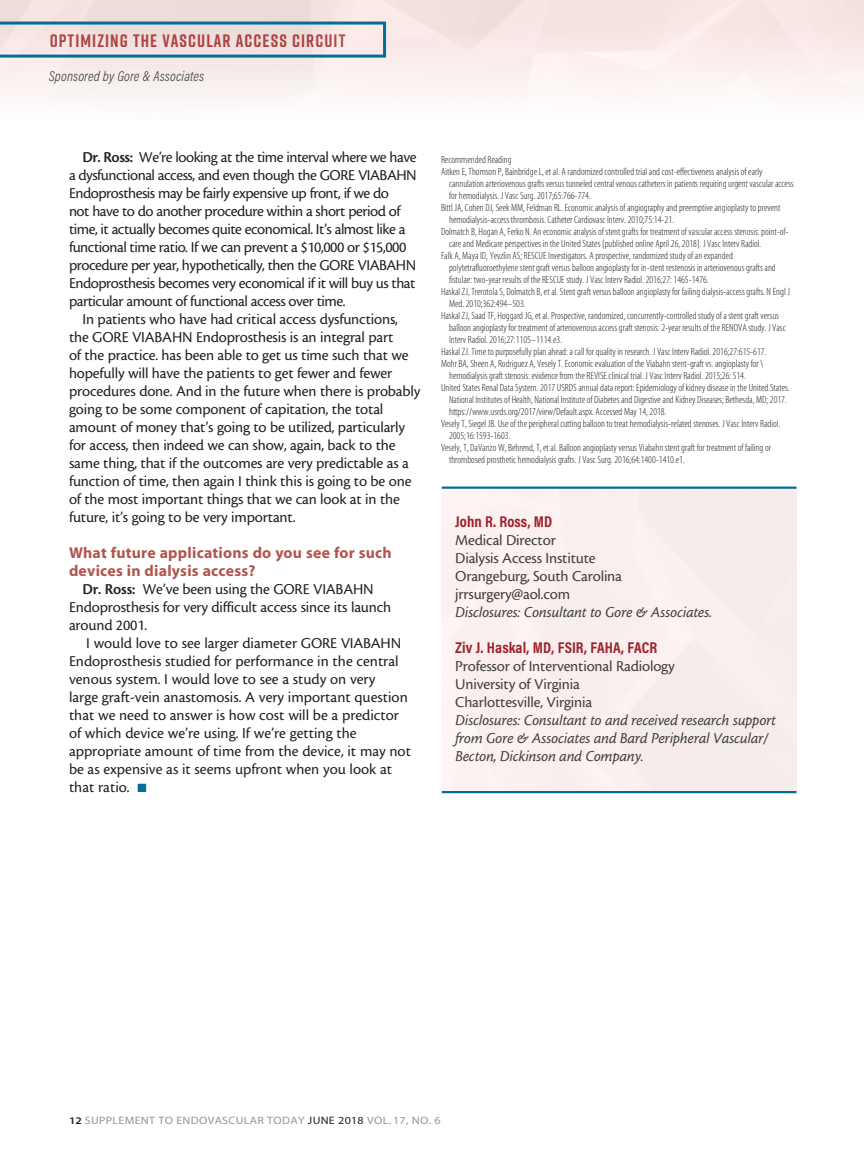
<style>
.page{position:relative;width:864px;height:1161px;background:#fff}
.page>*{position:absolute;margin:0;border:0;box-sizing:border-box;transform-origin:0 0}
.t1{font:700 18px "Rift";letter-spacing:.06em;color:#a63939}
.body{font:15.75px/18px "Cronos MM 408 10";letter-spacing:-.01em;color:#231f20}
.body-2{font:15.75px/18px "Cronos MM 408 10";letter-spacing:-.03em;color:#231f20}
.bio_info{font:15.75px/18px "Cronos MM It 408 10";letter-spacing:-.01em;color:#3e3e3f}
.bio_info-2{font:15.75px "Cronos MM 408 10";letter-spacing:-.01em;color:#3e3e3f}
.subhead_question{font:15.75px/18px "Myriad MM 700 600";letter-spacing:.015em;color:#b2554e}
.bio_name{font:700 15.75px "Acumin Pro Cond";letter-spacing:.005em;color:#9d222c}
.t2{font:italic 300 14.25px "Acumin Pro Cond";letter-spacing:.01em;color:#3e3e3f}
.t3{font:10.8px "Myriad MM 400 600";letter-spacing:.025em;color:#939598;scale:1.11 1}
.footnote{font:10.5px/12px "Myriad MM 215 300";color:#231f20}
.s1{font-family:"Cronos MM 574 10"}
.s2{color:#006d9b}
.s3{font-family:"Myriad MM 565 600";font-size:10.2px;color:#231f20}
.s4{color:#231f20}
</style>
<div class="page">
<svg style="left:0;top:22px;width:386px;height:36px;background:#cbcfd5"></svg>
<hr style="left:442px;top:487px;width:354px;height:2px;background:#006d9b">
<hr style="left:442px;top:791px;width:354px;height:2px;background:#006d9b">
<h1 class="t1" style="left:50px;top:27px;width:297px">OPTIMIZING THE VASCULAR ACCESS CIRCUIT</h1>
<h3 class="t2" style="left:49px;top:66px;width:157px">Sponsored by Gore &amp; Associates</h3>
<p class="body-2" style="left:69px;top:148px;width:349px;text-indent:14px"><span class="s1">Dr. Ross:</span> We’re looking at the time interval where we have a dysfunctional access, and even though the GORE VIABAHN Endoprosthesis may be fairly expensive up front, if we do<br>not have to do another procedure within a short period of time, it actually becomes quite economical. It’s almost like a functional time ratio. If we can prevent a $10,000 or $15,000 procedure per year, hypothetically, then the GORE VIABAHN Endoprosthesis becomes very economical if it will buy us that particular amount of functional access over time.</p>
<p class="body" style="left:69px;top:310px;width:353px;text-indent:14px">In patients who have had critical access dysfunctions, the GORE VIABAHN Endoprosthesis is an integral part<br>of the practice. has been able to get us time such that we hopefully will have the patients to get fewer and fewer procedures done. And in the future when there is probably going to be some component of capitation, the total amount of money that’s going to be utilized, particularly for access, then indeed we can show, again, back to the same thing, that if the outcomes are very predictable as a function of time, then again I think this is going to be one of the most important things that we can look at in the future, it’s going to be very important.</p>
<p class="subhead_question" style="left:69px;top:545px;width:324px">What future applications do you see for such devices in dialysis access?</p>
<p class="body" style="left:69px;top:580px;width:324px;text-indent:14px"><span class="s1">Dr. Ross:</span> We’ve been using the GORE VIABAHN<br>Endoprosthesis for very difficult access since its launch around 2001.</p>
<p class="body" style="left:69px;top:634px;width:344px;text-indent:17px">I would love to see larger diameter GORE VIABAHN Endoprosthesis studied for performance in the central venous system. I would love to see a study on very<br>large graft-vein anastomosis. A very important question that we need to answer is how cost will be a predictor of which device we’re using. If we’re getting the appropriate amount of time from the device, it may not be as expensive as it seems upfront when you look at that ratio. <span class="s2">■</span></p>
<p class="footnote" style="left:441px;top:154px;width:72px">Recommended Reading</p>
<p class="footnote" style="left:441px;top:166px;width:323px">Aitken E, Thomson P, Bainbridge L, et al. A randomized controlled trial and cost-effectiveness analysis of early</p>
<p class="footnote" style="left:449px;top:178px;width:346px">cannulation arteriovenous grafts versus tunneled central venous catheters in patients requiring urgent vascular access for hemodialysis. J Vasc Surg. 2017;65:766-774.</p>
<p class="footnote" style="left:441px;top:202px;width:341px">Bittl JA, Cohen DJ, Seek MM, Feldman RL. Economic analysis of angiography and preemptive angioplasty to prevent</p>
<p class="footnote" style="left:449px;top:214px;width:226px">hemodialysis-access thrombosis. Catheter Cardiovasc Interv. 2010;75:14-21.</p>
<p class="footnote" style="left:441px;top:226px;width:349px">Dolmatch B, Hogan A, Ferko N. An economic analysis of stent grafts for treatment of vascular access stenosis: point-of-</p>
<p class="footnote" style="left:449px;top:238px;width:314px">care and Medicare perspectives in the United States [published online April 26, 2018]. J Vasc Interv Radiol.</p>
<p class="footnote" style="left:441px;top:250px;width:293px">Falk A, Maya ID, Yevzlin AS; RESCUE Investigators. A prospective, randomized study of an expanded</p>
<p class="footnote" style="left:449px;top:262px;width:328px">polytetrafluoroethylene stent graft versus balloon angioplasty for in-stent restenosis in arteriovenous grafts and fistulae: two-year results of the RESCUE study. J Vasc Interv Radiol. 2016;27: 1465-1476.</p>
<p class="footnote" style="left:441px;top:286px;width:350px">Haskal ZJ, Trerotola S, Dolmatch B, et al. Stent graft versus balloon angioplasty for failing dialysis-access grafts. N Engl J</p>
<p class="footnote" style="left:449px;top:298px;width:78px">Med. 2010;362:494–503.</p>
<p class="footnote" style="left:441px;top:310px;width:340px">Haskal ZJ, Saad TF, Hoggard JG, et al. Prospective, randomized, concurrently-controlled study of a stent graft versus</p>
<p class="footnote" style="left:449px;top:322px;width:338px">balloon angioplasty for treatment of arteriovenous access graft stenosis: 2-year results of the RENOVA study. J Vasc<br>Interv Radiol. 2016;27:1105–1114.e3.</p>
<p class="footnote" style="left:441px;top:346px;width:327px">Haskal ZJ. Time to purposefully plan ahead: a call for quality in research. J Vasc Interv Radiol. 2016;27:615-617.</p>
<p class="footnote" style="left:441px;top:358px;width:324px">Mohr BA, Sheen A, Rodriguez A, Vesely T. Economic evaluation of the Viabahn stent-graft vs. angioplasty for \</p>
<p class="footnote" style="left:449px;top:370px;width:298px">hemodialysis graft stenosis: evidence from the REVISE clinical trial. J Vasc Interv Radiol. 2015;26: S14.</p>
<p class="footnote" style="left:441px;top:382px;width:350px">United States Renal Data System. 2017 USRDS annual data report: Epidemiology of kidney disease in the United States.</p>
<p class="footnote" style="left:449px;top:394px;width:339px">National Institutes of Health, National Institute of Diabetes and Digestive and Kidney Diseases; Bethesda, MD; 2017. https://www.usrds.org/2017/view/Default.aspx. Accessed May 14, 2018.</p>
<p class="footnote" style="left:441px;top:418px;width:341px">Vesely T, Siegel JB. Use of the peripheral cutting balloon to treat hemodialysis-related stenoses. J Vasc Interv Radiol.</p>
<p class="footnote" style="left:449px;top:430px;width:63px">2005;16:1593-1603.</p>
<p class="footnote" style="left:441px;top:442px;width:332px">Vesely, T, DaVanzo W, Behrend, T, et al. Balloon angioplasty versus Viabahn stent graft for treatment of failing or</p>
<p class="footnote" style="left:449px;top:454px;width:237px">thrombosed prosthetic hemodialysis grafts. J Vasc Surg. 2016;64:1400-1410.e1.</p>
<p class="bio_name" style="left:455px;top:511px;width:99px">John R. Ross, MD</p>
<p class="bio_info-2" style="left:455px;top:532px;width:102px">Medical Director</p>
<p class="bio_info-2" style="left:455px;top:550px;width:142px">Dialysis Access Institute</p>
<p class="bio_info-2" style="left:455px;top:568px;width:168px">Orangeburg, South Carolina</p>
<p class="bio_info-2" style="left:455px;top:586px;width:116px">jrrsurgery@aol.com</p>
<p class="bio_info" style="left:455px;top:603px;width:258px">Disclosures: Consultant to Gore &amp; Associates.</p>
<p class="bio_name" style="left:455px;top:637px;width:203px">Ziv J. Haskal, MD, FSIR, FAHA, FACR</p>
<p class="bio_info-2" style="left:455px;top:658px;width:221px">Professor of Interventional Radiology</p>
<p class="bio_info-2" style="left:455px;top:676px;width:126px">University of Virginia</p>
<p class="bio_info-2" style="left:455px;top:694px;width:138px">Charlottesville, Virginia</p>
<p class="bio_info" style="left:455px;top:711px;width:322px">Disclosures: Consultant to and received research support from Gore &amp; Associates and Bard Peripheral Vascular/<br>Becton, Dickinson and Company.</p>
<p class="t3" style="left:69px;top:1115px;width:336px"><span class="s3">12</span> SUPPLEMENT TO ENDOVASCULAR TODAY <span class="s4">JUNE 2018</span> VOL. 17, NO. 6</p>
</div>
